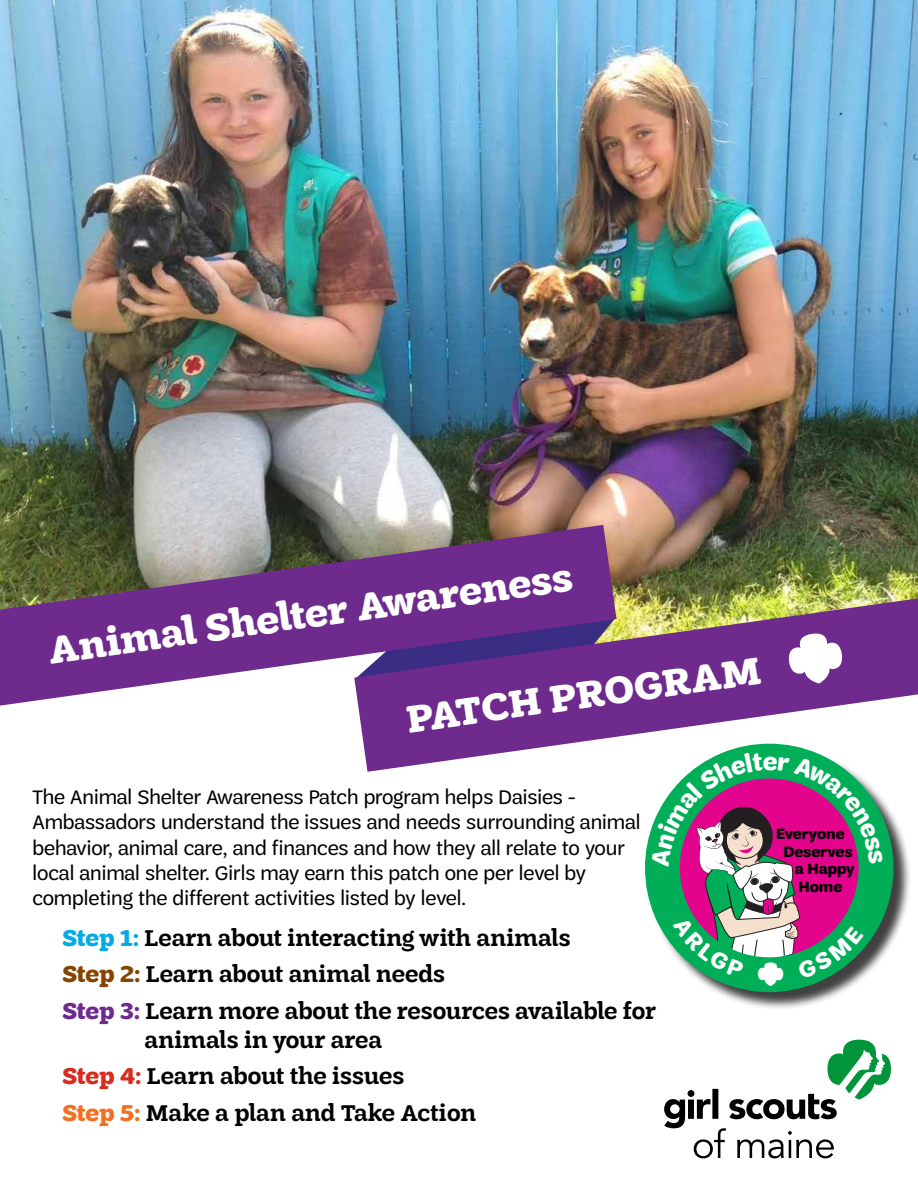
<style>
.page{position:relative;width:918px;height:1188px;background:#fff}
.page>*{position:absolute;margin:0;border:0;box-sizing:border-box;transform-origin:0 0}
.t1{font:700 40.5px "Trefoil Slab";color:#fff}
.t2{font:600 24.3px/36.5px "Trefoil Slab";letter-spacing:-.01em;color:#000}
.t3{font:21px/25.2px "Trefoil Sans";color:#000}
.t4{font:700 15.9px "Trefoil Sans";color:#000}
.s1{font-size:51px}
.s2{font-weight:700;color:#00abe6}
.s3{font-weight:700;color:#854500}
.s4{font-weight:700;color:#6e2a8d}
.s5{font-weight:700;color:#d82c20}
.s6{font-weight:700;color:#f36f21}
</style>
<div class="page">
<img style="left:0;top:0;width:918px;height:598px">
<svg style="left:0;top:525px;width:617px;height:181px;background:#805a8a"></svg>
<svg style="left:354px;top:598px;width:564px;height:174px;fill:#6e2a8d"></svg>
<svg style="left:664px;top:1040px;width:227px;height:118px"></svg>
<div style="left:648px;top:746px;width:264px;height:265px;background:#000;opacity:.75"></div>
<svg style="left:645px;top:744px;width:248px;height:248px"></svg>
<svg style="left:651px;top:752px;width:232px;height:234px"></svg>
<h1 class="t1" style="left:45px;top:628px;width:530px;rotate:-8deg">Animal Shelter Awareness</h1>
<h1 class="t1" style="left:404px;top:697px;width:443px;rotate:-8deg">PATCH PROGRAM <span class="s1">❧</span></h1>
<p class="t3" style="left:32px;top:785px;width:609px">The Animal Shelter Awareness Patch program helps Daisies - Ambassadors understand the issues and needs surrounding animal behavior, animal care, and finances and how they all relate to your local animal shelter. Girls may earn this patch one per level by completing the different activities listed by level.</p>
<p class="t2" style="left:63px;top:920px;width:595px"><span class="s2">Step 1:</span> Learn about interacting with animals<br><span class="s3">Step 2:</span> Learn about animal needs<br><span class="s4">Step 3:</span> Learn more about the resources available for</p>
<p class="t2" style="left:63px;top:1022px;width:415px;text-indent:82px">animals in your area<br><span class="s5">Step 4:</span> Learn about the issues<br><span class="s6">Step 5:</span> Make a plan and Take Action</p>
<p class="t4" style="left:776px;top:824px;width:70px">Everyone</p>
<p class="t4" style="left:784px;top:842px;width:71px">Deserves</p>
<p class="t4" style="left:795px;top:860px;width:61px">a Happy</p>
<p class="t4" style="left:799px;top:878px;width:45px">Home</p>
</div>
